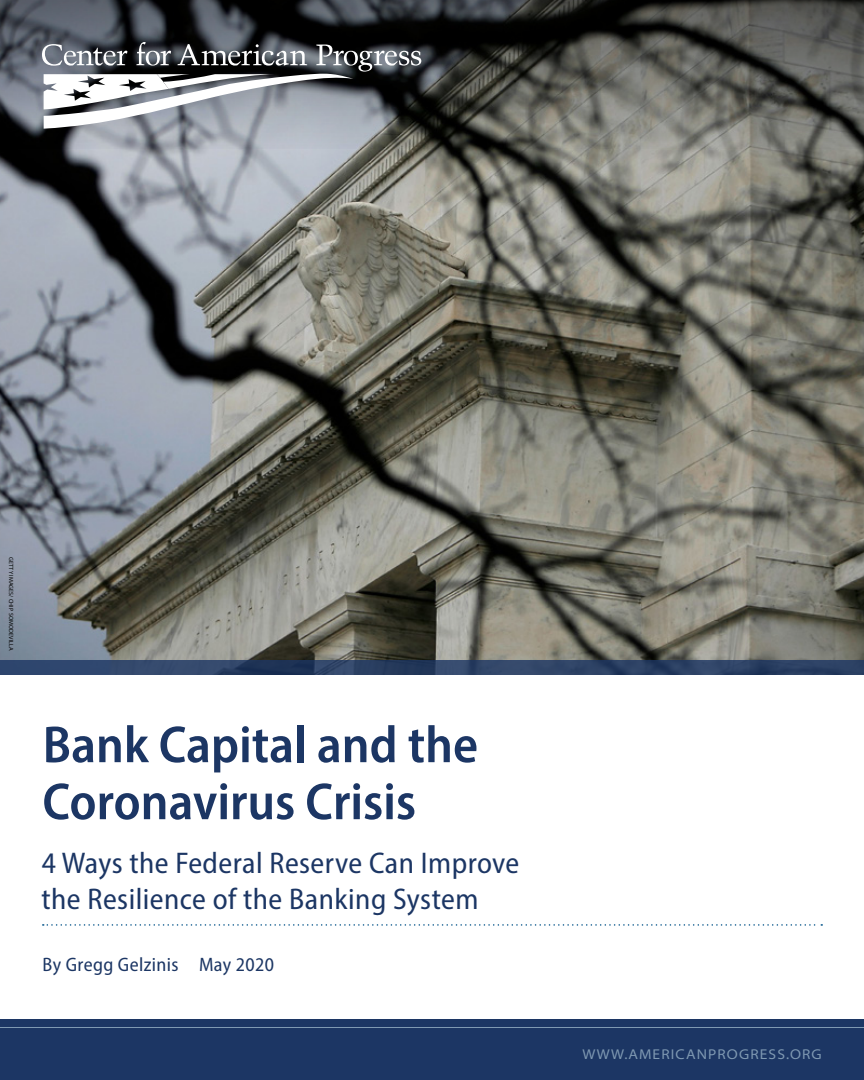
<style>
.page{position:relative;width:864px;height:1080px;background:#fff}
.page>*{position:absolute;margin:0;border:0;box-sizing:border-box;transform-origin:0 0}
.t1{font:600 semi-condensed 52.5px/57px "Myriad Pro";color:#1c3664}
.t2{font:semi-condensed 30px/36px "Myriad Pro";letter-spacing:.015em;color:#1c3664}
.t3{font:semi-condensed 19.5px "Myriad Pro";letter-spacing:.02em;color:#1c3664}
.t4{font:semi-expanded 14.25px "Myriad Pro";letter-spacing:.08em;color:#7f99b2}
.t5{font:6px "Myriad Pro";letter-spacing:.02em;color:#000}
</style>
<div class="page">
<div style="left:0;top:1019px;width:864px;height:61px;background:#1c3664"></div>
<img style="left:0;top:148px;width:864px;height:512px">
<svg style="left:43px;top:924px;width:779px;height:2px"></svg>
<svg style="left:0;top:660px;width:864px;height:15px;background:#2c4165"></svg>
<svg style="left:0;top:0;width:864px;height:148px;background:#4e504f"></svg>
<svg style="left:42px;top:42px;width:379px;height:87px"></svg>
<hr style="left:0;top:1027px;width:864px;height:1px;background:#7f99b2">
<p class="t5" style="left:15px;top:557px;width:96px;rotate:90deg">GETTY IMAGES/ CHIP SOMODEVILLA</p>
<h1 class="t1" style="left:42px;top:715px;width:437px">Bank Capital and the<br>Coronavirus Crisis</h1>
<p class="t2" style="left:41px;top:845px;width:479px">4 Ways the Federal Reserve Can Improve the Resilience of the Banking System</p>
<p class="t3" style="left:43px;top:952px;width:233px">By Gregg Gelzinis May 2020</p>
<p class="t4" style="left:582px;top:1046px;width:241px">WWW.AMERICANPROGRESS.ORG</p>
</div>
